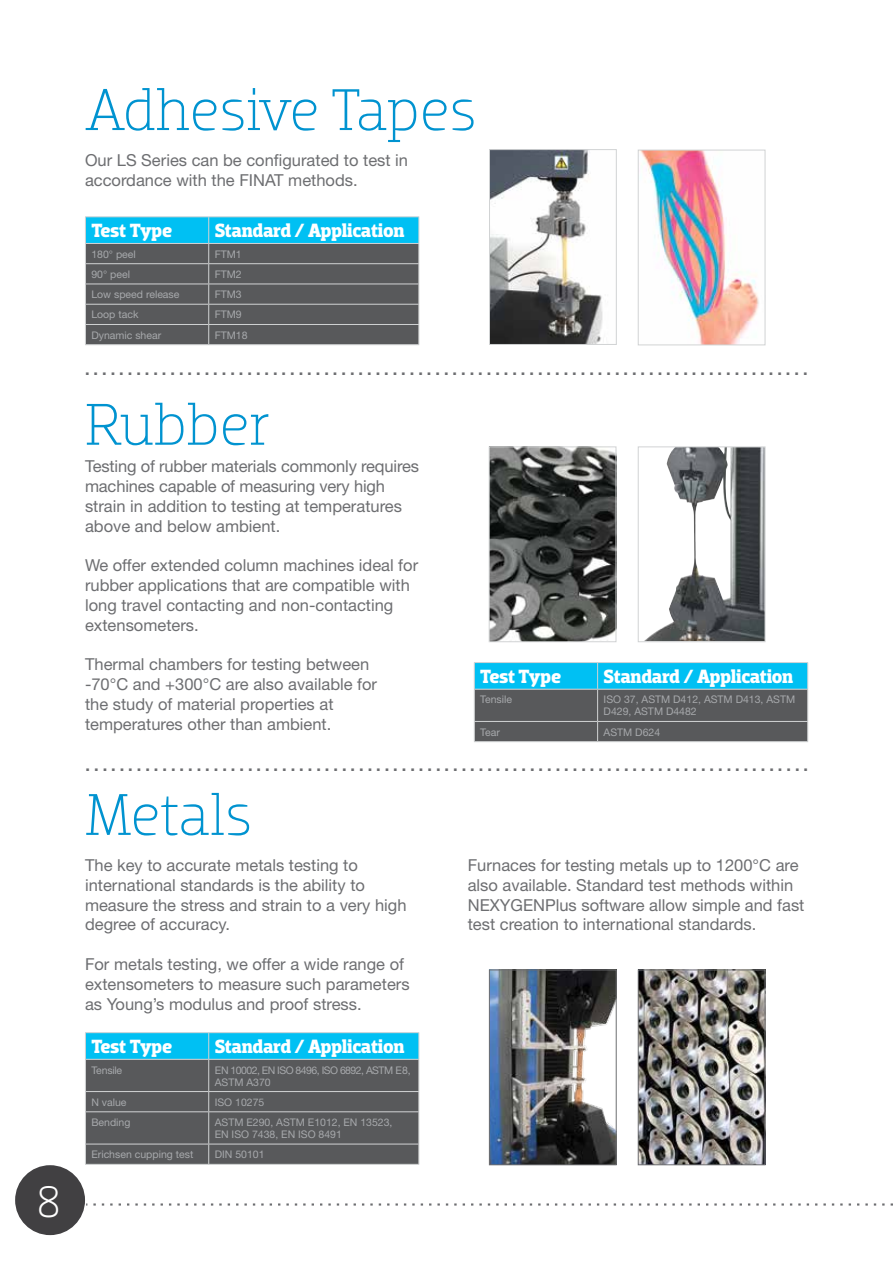
<style>
.page{position:relative;width:893px;height:1263px;background:#fff}
.page>*{position:absolute;margin:0;border:0;box-sizing:border-box;transform-origin:0 0}
.t1{font:300 60px "Dobra Slab";letter-spacing:-.01em;color:#0093d0}
.t2{font:300 45px "Dobra Slab";color:#fff}
.t3{font:700 19.5px "Dobra Slab";letter-spacing:-.01em;color:#fff}
.t4{font:16.5px/19.8px "Helvetica Neue";color:#6d6e71}
.t5{font:700 16.5px "Helvetica Neue";color:#6d6e71}
.t6{font:10.5px/12px "Helvetica Neue";color:#a7a9ac}
.t7{font:10.5px/12px "Helvetica Neue";letter-spacing:-.05em;color:#a7a9ac}
.t8{font:10.5px "Helvetica Neue";letter-spacing:-.03em;color:#a7a9ac}
</style>
<div class="page">
<img style="left:640px;top:152px;width:119px;height:191px">
<div style="left:638px;top:150px;width:127px;height:195px;border:1px solid #d1d3d4"></div>
<img style="left:491px;top:151px;width:112px;height:192px">
<div style="left:489px;top:149px;width:128px;height:196px;border:1px solid #d1d3d4"></div>
<hr style="left:85px;top:216px;width:124px;height:1px;background:#d1d3d4">
<hr style="left:209px;top:216px;width:210px;height:1px;background:#d1d3d4">
<svg style="left:85px;top:217px;width:334px;height:127px;background:#4c737f"></svg>
<hr style="left:85px;top:344px;width:124px;height:1px;background:#d1d3d4">
<hr style="left:209px;top:344px;width:210px;height:1px;background:#d1d3d4">
<hr style="left:85px;top:1032px;width:124px;height:1px;background:#d1d3d4">
<hr style="left:209px;top:1032px;width:210px;height:1px;background:#d1d3d4">
<svg style="left:85px;top:1033px;width:334px;height:131px;background:#4b717d"></svg>
<hr style="left:85px;top:1164px;width:124px;height:1px;background:#d1d3d4">
<hr style="left:209px;top:1164px;width:210px;height:1px;background:#d1d3d4">
<svg style="left:474px;top:662px;width:334px;height:79px;background:#417f91"></svg>
<hr style="left:474px;top:741px;width:124px;height:1px;background:#d1d3d4">
<hr style="left:598px;top:741px;width:210px;height:1px;background:#d1d3d4">
<img style="left:645px;top:448px;width:118px;height:192px">
<div style="left:638px;top:446px;width:127px;height:196px;border:1px solid #d1d3d4"></div>
<img style="left:491px;top:448px;width:123px;height:192px">
<div style="left:489px;top:446px;width:127px;height:196px;border:1px solid #d1d3d4"></div>
<img style="left:491px;top:971px;width:124px;height:192px">
<div style="left:489px;top:969px;width:128px;height:196px;border:1px solid #6d6e71"></div>
<img style="left:640px;top:971px;width:123px;height:192px">
<div style="left:638px;top:969px;width:127px;height:196px;border:1px solid #6d6e71"></div>
<svg style="left:86px;top:1203px;width:807px;height:2px"></svg>
<div style="left:15px;top:1165px;width:70px;height:70px;background:#414042;border-radius:50%"></div>
<h2 class="t2" style="left:36px;top:1175px;width:27px">8</h2>
<h1 class="t1" style="left:85px;top:75px;width:394px">Adhesive Tapes</h1>
<p class="t4" style="left:85px;top:150px;width:325px">Our LS Series can be configurated to test in accordance with the FINAT methods.</p>
<p class="t3" style="left:91px;top:219px;width:82px">Test Type</p>
<p class="t3" style="left:215px;top:219px;width:191px">Standard / Application</p>
<p class="t6" style="left:91px;top:248px;width:46px">180° peel</p>
<p class="t6" style="left:215px;top:248px;width:29px">FTM1</p>
<p class="t6" style="left:91px;top:268px;width:40px">90° peel</p>
<p class="t6" style="left:215px;top:268px;width:29px">FTM2</p>
<p class="t6" style="left:91px;top:288px;width:90px">Low speed release</p>
<p class="t6" style="left:215px;top:288px;width:29px">FTM3</p>
<p class="t6" style="left:91px;top:309px;width:49px">Loop tack</p>
<p class="t6" style="left:215px;top:309px;width:29px">FTM9</p>
<p class="t6" style="left:91px;top:329px;width:71px">Dynamic shear</p>
<p class="t6" style="left:215px;top:329px;width:34px">FTM18</p>
<p class="t5" style="left:85px;top:359px;width:724px">.....................................................................................</p>
<h1 class="t1" style="left:85px;top:389px;width:188px">Rubber</h1>
<p class="t4" style="left:85px;top:456px;width:335px">Testing of rubber materials commonly requires machines capable of measuring very high strain in addition to testing at temperatures above and below ambient.</p>
<p class="t4" style="left:85px;top:555px;width:335px">We offer extended column machines ideal for rubber applications that are compatible with long travel contacting and non-contacting extensometers.</p>
<p class="t4" style="left:85px;top:654px;width:294px">Thermal chambers for testing between -70°C and +300°C are also available for the study of material properties at temperatures other than ambient.</p>
<p class="t5" style="left:86px;top:755px;width:724px">.....................................................................................</p>
<h1 class="t1" style="left:85px;top:779px;width:169px">Metals</h1>
<p class="t4" style="left:85px;top:855px;width:323px">The key to accurate metals testing to international standards is the ability to measure the stress and strain to a very high degree of accuracy.</p>
<p class="t4" style="left:85px;top:954px;width:326px">For metals testing, we offer a wide range of extensometers to measure such parameters as Young’s modulus and proof stress.</p>
<p class="t3" style="left:480px;top:665px;width:82px">Test Type</p>
<p class="t3" style="left:604px;top:665px;width:191px">Standard / Application</p>
<p class="t6" style="left:480px;top:693px;width:33px">Tensile</p>
<p class="t6" style="left:604px;top:693px;width:193px">ISO 37, ASTM D412, ASTM D413, ASTM<br>D429, ASTM D4482</p>
<p class="t6" style="left:480px;top:726px;width:21px">Tear</p>
<p class="t6" style="left:604px;top:726px;width:58px">ASTM D624</p>
<p class="t4" style="left:468px;top:855px;width:338px">Furnaces for testing metals up to 1200°C are also available. Standard test methods within NEXYGENPlus software allow simple and fast test creation to international standards.</p>
<p class="t3" style="left:91px;top:1035px;width:82px">Test Type</p>
<p class="t3" style="left:215px;top:1035px;width:191px">Standard / Application</p>
<p class="t8" style="left:91px;top:1063px;width:32px">Tensile</p>
<p class="t7" style="left:215px;top:1064px;width:198px">EN 10002, EN ISO 8496, ISO 6892, ASTM E8,<br>ASTM A370</p>
<p class="t6" style="left:91px;top:1096px;width:37px">N value</p>
<p class="t6" style="left:215px;top:1096px;width:51px">ISO 10275</p>
<p class="t6" style="left:91px;top:1116px;width:41px">Bending</p>
<p class="t6" style="left:215px;top:1116px;width:179px">ASTM E290, ASTM E1012, EN 13523,<br>EN ISO 7438, EN ISO 8491</p>
<p class="t6" style="left:91px;top:1148px;width:103px">Erichsen cupping test</p>
<p class="t6" style="left:215px;top:1148px;width:51px">DIN 50101</p>
</div>
